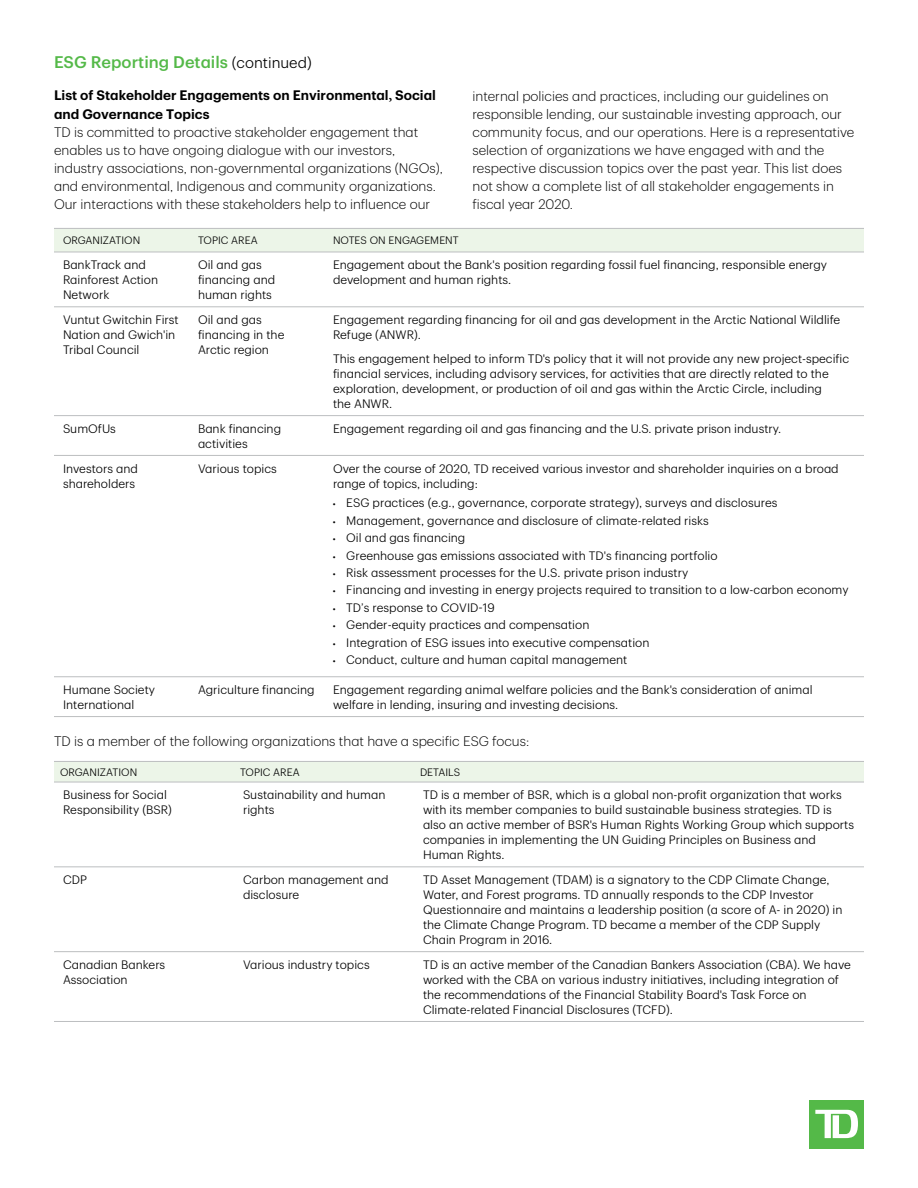
<style>
.page{position:relative;width:918px;height:1188px;background:#fff}
.page>*{position:absolute;margin:0;border:0;box-sizing:border-box;transform-origin:0 0}
.t1{font:500 16.5px "TD Graphik";color:#54b948}
.t2{font:300 13.5px/18px "TD Graphik";color:#000}
.t3{font:600 13.5px/19.2px "TD Graphik";color:#000}
.t4{font:300 12px/15px "TD Graphik";color:#000}
.t5{font:300 10.5px "TD Graphik";letter-spacing:.005em;color:#000}
.s1{font-weight:300;font-size:15px;color:#000}
.s2{font-family:"Minion Pro";font-weight:700}
.s3{font-size:9px}
</style>
<div class="page">
<div style="left:810px;top:1100px;width:54px;height:49px;background:#54b948"></div>
<svg style="left:815px;top:1110px;width:43px;height:28px"></svg>
<div style="left:54px;top:229px;width:810px;height:23px;background:#ecf5e8"></div>
<hr style="left:54px;top:306px;width:135px;height:1px;background:#bcbec0">
<hr style="left:189px;top:306px;width:135px;height:1px;background:#bcbec0">
<hr style="left:324px;top:306px;width:540px;height:1px;background:#bcbec0">
<hr style="left:54px;top:415px;width:135px;height:1px;background:#bcbec0">
<hr style="left:189px;top:415px;width:135px;height:1px;background:#bcbec0">
<hr style="left:324px;top:415px;width:540px;height:1px;background:#bcbec0">
<hr style="left:54px;top:455px;width:135px;height:1px;background:#bcbec0">
<hr style="left:189px;top:455px;width:135px;height:1px;background:#bcbec0">
<hr style="left:324px;top:455px;width:540px;height:1px;background:#bcbec0">
<hr style="left:54px;top:676px;width:135px;height:1px;background:#bcbec0">
<hr style="left:189px;top:676px;width:135px;height:1px;background:#bcbec0">
<hr style="left:324px;top:676px;width:540px;height:1px;background:#bcbec0">
<hr style="left:54px;top:228px;width:135px;height:1px;background:#bcbec0">
<hr style="left:189px;top:228px;width:135px;height:1px;background:#bcbec0">
<hr style="left:324px;top:228px;width:540px;height:1px;background:#bcbec0">
<hr style="left:54px;top:252px;width:135px;height:1px;background:#bcbec0">
<hr style="left:189px;top:252px;width:135px;height:1px;background:#bcbec0">
<hr style="left:324px;top:252px;width:540px;height:1px;background:#bcbec0">
<hr style="left:54px;top:716px;width:135px;height:1px;background:#bcbec0">
<hr style="left:189px;top:716px;width:135px;height:1px;background:#bcbec0">
<hr style="left:324px;top:716px;width:540px;height:1px;background:#bcbec0">
<div style="left:54px;top:762px;width:810px;height:20px;background:#ecf5e8"></div>
<hr style="left:54px;top:866px;width:180px;height:1px;background:#bcbec0">
<hr style="left:234px;top:866px;width:180px;height:1px;background:#bcbec0">
<hr style="left:414px;top:866px;width:450px;height:1px;background:#bcbec0">
<hr style="left:54px;top:951px;width:180px;height:1px;background:#bcbec0">
<hr style="left:234px;top:951px;width:180px;height:1px;background:#bcbec0">
<hr style="left:414px;top:951px;width:450px;height:1px;background:#bcbec0">
<hr style="left:54px;top:1021px;width:180px;height:1px;background:#bcbec0">
<hr style="left:234px;top:1021px;width:180px;height:1px;background:#bcbec0">
<hr style="left:414px;top:1021px;width:450px;height:1px;background:#bcbec0">
<hr style="left:54px;top:761px;width:180px;height:1px;background:#bcbec0">
<hr style="left:234px;top:761px;width:180px;height:1px;background:#bcbec0">
<hr style="left:414px;top:761px;width:450px;height:1px;background:#bcbec0">
<hr style="left:54px;top:782px;width:180px;height:1px;background:#bcbec0">
<hr style="left:234px;top:782px;width:180px;height:1px;background:#bcbec0">
<hr style="left:414px;top:782px;width:450px;height:1px;background:#bcbec0">
<h1 class="t1" style="left:54px;top:49px;width:259px">ESG Reporting Details <span class="s1">(continued)</span></h1>
<p class="t3" style="left:54px;top:84px;width:383px">List of Stakeholder Engagements on Environmental<span class="s2">,</span> Social and Governance Topics</p>
<p class="t2" style="left:54px;top:122px;width:390px">TD is committed to proactive stakeholder engagement that enables us to have ongoing dialogue with our investors, industry associations, non-governmental organizations (NGOs), and environmental, Indigenous and community organizations.<br>Our interactions with these stakeholders help to influence our</p>
<p class="t2" style="left:472px;top:86px;width:383px">internal policies and practices, including our guidelines on responsible lending, our sustainable investing approach, our community focus, and our operations. Here is a representative selection of organizations we have engaged with and the respective discussion topics over the past year. This list does not show a complete list of all stakeholder engagements in fiscal year 2020.</p>
<p class="t5" style="left:63px;top:233px;width:79px">ORGANIZATION</p>
<p class="t5" style="left:198px;top:233px;width:61px">TOPIC AREA</p>
<p class="t5" style="left:333px;top:233px;width:127px">NOTES ON ENGAGEMENT</p>
<p class="t4" style="left:63px;top:256px;width:97px">BankTrack and<br>Rainforest Action<br>Network</p>
<p class="t4" style="left:198px;top:256px;width:79px">Oil and gas financing and human rights</p>
<p class="t4" style="left:333px;top:256px;width:496px">Engagement about the Bank's position regarding fossil fuel financing, responsible energy development and human rights.</p>
<p class="t4" style="left:63px;top:311px;width:117px">Vuntut Gwitchin First<br>Nation and Gwich'in<br>Tribal Council</p>
<p class="t4" style="left:198px;top:311px;width:88px">Oil and gas financing in the<br>Arctic region</p>
<p class="t4" style="left:333px;top:311px;width:509px">Engagement regarding financing for oil and gas development in the Arctic National Wildlife<br>Refuge (ANWR).</p>
<p class="t4" style="left:333px;top:350px;width:518px">This engagement helped to inform TD's policy that it will not provide any new project-specific financial services, including advisory services, for activities that are directly related to the exploration, development, or production of oil and gas within the Arctic Circle, including<br>the ANWR.</p>
<p class="t4" style="left:63px;top:420px;width:54px">SumOfUs</p>
<p class="t4" style="left:198px;top:420px;width:85px">Bank financing activities</p>
<p class="t4" style="left:333px;top:420px;width:450px">Engagement regarding oil and gas financing and the U.S. private prison industry.</p>
<p class="t4" style="left:63px;top:460px;width:76px">Investors and shareholders</p>
<p class="t4" style="left:198px;top:460px;width:80px">Various topics</p>
<p class="t4" style="left:333px;top:460px;width:507px">Over the course of 2020, TD received various investor and shareholder inquiries on a broad range of topics, including:</p>
<p class="t4" style="left:333px;top:495px;width:446px"><span class="s3">•</span> ESG practices (e.g., governance, corporate strategy), surveys and disclosures</p>
<p class="t4" style="left:333px;top:512px;width:378px"><span class="s3">•</span> Management, governance and disclosure of climate-related risks</p>
<p class="t4" style="left:333px;top:529px;width:134px"><span class="s3">•</span> Oil and gas financing</p>
<p class="t4" style="left:333px;top:547px;width:386px"><span class="s3">•</span> Greenhouse gas emissions associated with TD's financing portfolio</p>
<p class="t4" style="left:333px;top:564px;width:357px"><span class="s3">•</span> Risk assessment processes for the U.S. private prison industry</p>
<p class="t4" style="left:333px;top:582px;width:518px"><span class="s3">•</span> Financing and investing in energy projects required to transition to a low-carbon economy</p>
<p class="t4" style="left:333px;top:599px;width:163px"><span class="s3">•</span> TD’s response to COVID-19</p>
<p class="t4" style="left:333px;top:616px;width:258px"><span class="s3">•</span> Gender-equity practices and compensation</p>
<p class="t4" style="left:333px;top:634px;width:318px"><span class="s3">•</span> Integration of ESG issues into executive compensation</p>
<p class="t4" style="left:333px;top:651px;width:296px"><span class="s3">•</span> Conduct, culture and human capital management</p>
<p class="t4" style="left:63px;top:681px;width:94px">Humane Society<br>International</p>
<p class="t4" style="left:198px;top:681px;width:118px">Agriculture financing</p>
<p class="t4" style="left:333px;top:681px;width:481px">Engagement regarding animal welfare policies and the Bank's consideration of animal welfare in lending, insuring and investing decisions.</p>
<p class="t2" style="left:54px;top:731px;width:477px">TD is a member of the following organizations that have a specific ESG focus:</p>
<p class="t5" style="left:60px;top:764px;width:79px">ORGANIZATION</p>
<p class="t5" style="left:240px;top:764px;width:61px">TOPIC AREA</p>
<p class="t5" style="left:420px;top:764px;width:42px">DETAILS</p>
<p class="t4" style="left:63px;top:787px;width:110px">Business for Social<br>Responsibility (BSR)</p>
<p class="t4" style="left:243px;top:787px;width:144px">Sustainability and human rights</p>
<p class="t4" style="left:423px;top:787px;width:433px">TD is a member of BSR, which is a global non-profit organization that works with its member companies to build sustainable business strategies. TD is also an active member of BSR's Human Rights Working Group which supports companies in implementing the UN Guiding Principles on Business and Human Rights.</p>
<p class="t4" style="left:63px;top:871px;width:25px">CDP</p>
<p class="t4" style="left:243px;top:871px;width:147px">Carbon management and disclosure</p>
<p class="t4" style="left:423px;top:871px;width:421px">TD Asset Management (TDAM) is a signatory to the CDP Climate Change, Water, and Forest programs. TD annually responds to the CDP Investor Questionnaire and maintains a leadership position (a score of A- in 2020) in the Climate Change Program. TD became a member of the CDP Supply Chain Program in 2016.</p>
<p class="t4" style="left:63px;top:956px;width:104px">Canadian Bankers<br>Association</p>
<p class="t4" style="left:243px;top:956px;width:128px">Various industry topics</p>
<p class="t4" style="left:423px;top:956px;width:429px">TD is an active member of the Canadian Bankers Association (CBA). We have worked with the CBA on various industry initiatives, including integration of the recommendations of the Financial Stability Board's Task Force on Climate-related Financial Disclosures (TCFD).</p>
</div>
